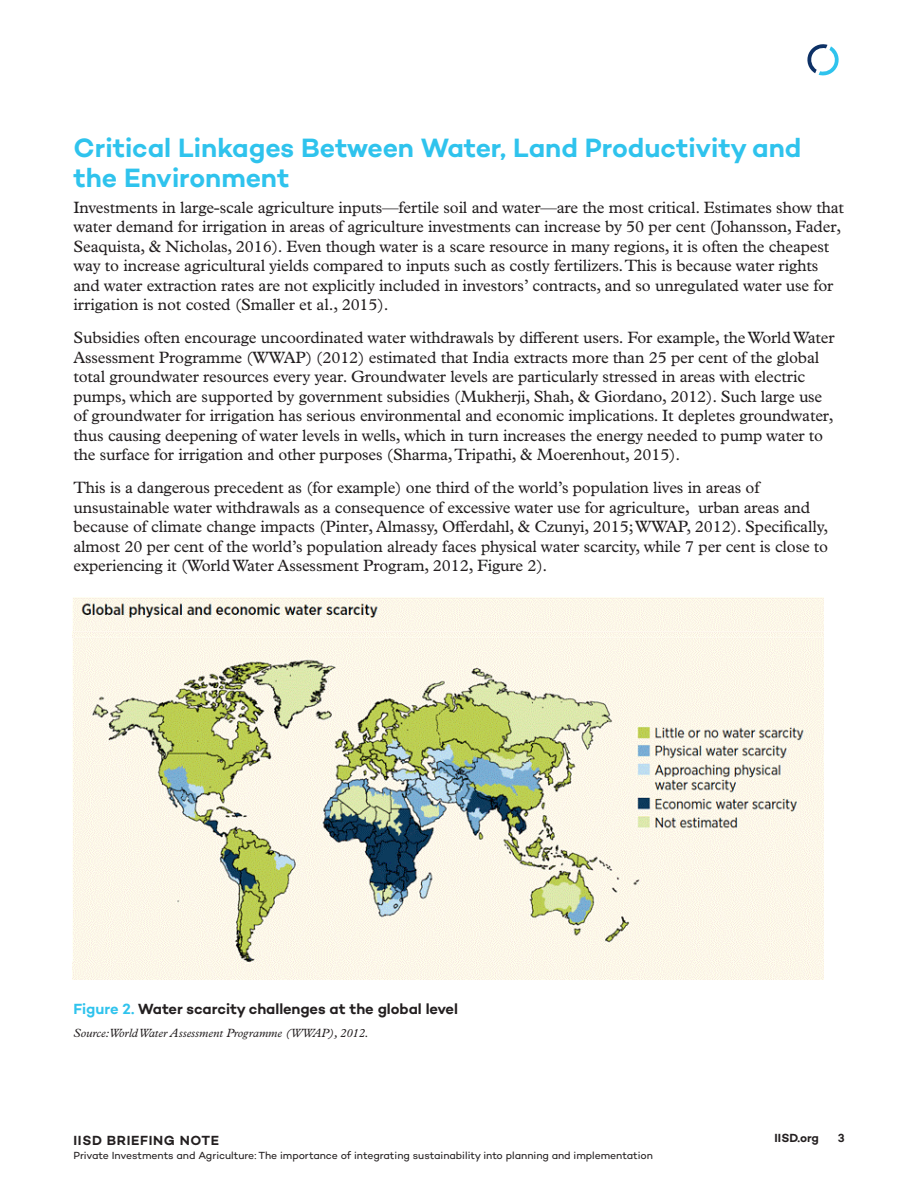
<style>
.page{position:relative;width:918px;height:1188px;background:#fff}
.page>*{position:absolute;margin:0;border:0;box-sizing:border-box;transform-origin:0 0}
.Headline_1{font:600 27px/30px "Campton";color:#2fc3ed}
.Body_copy{font:16.5px/19.5px "Plantin MT Pro";letter-spacing:-.01em;color:#231f20}
.Table_Figure_heading{font:600 15px "Campton";letter-spacing:-.005em;color:#231f20}
.t1{font:600 13.5px "Campton";letter-spacing:.05em;color:#231f20}
.Source{font:italic 12px "Plantin MT Pro";color:#231f20}
.t2{font:600 12px "Campton";letter-spacing:-.005em;color:#231f20}
.t3{font:10.5px "Campton";letter-spacing:-.005em;color:#231f20}
.s1{color:#2fc3ed}
</style>
<div class="page">
<svg style="left:807px;top:44px;width:32px;height:32px"></svg>
<img style="left:73px;top:597px;width:750px;height:383px">
<p class="Headline_1" style="left:74px;top:132px;width:729px">Critical Linkages Between Water, Land Productivity and the Environment</p>
<p class="Body_copy" style="left:74px;top:198px;width:772px">Investments in large-scale agriculture inputs—fertile soil and water—are the most critical. Estimates show that water demand for irrigation in areas of agriculture investments can increase by 50 per cent (Johansson, Fader, Seaquista, &amp; Nicholas, 2016). Even though water is a scare resource in many regions, it is often the cheapest way to increase agricultural yields compared to inputs such as costly fertilizers. This is because water rights and water extraction rates are not explicitly included in investors’ contracts, and so unregulated water use for irrigation is not costed (Smaller et al., 2015).</p>
<p class="Body_copy" style="left:74px;top:328px;width:763px">Subsidies often encourage uncoordinated water withdrawals by different users. For example, the World Water Assessment Programme (WWAP) (2012) estimated that India extracts more than 25 per cent of the global total groundwater resources every year. Groundwater levels are particularly stressed in areas with electric pumps, which are supported by government subsidies (Mukherji, Shah, &amp; Giordano, 2012). Such large use of groundwater for irrigation has serious environmental and economic implications. It depletes groundwater, thus causing deepening of water levels in wells, which in turn increases the energy needed to pump water to the surface for irrigation and other purposes (Sharma, Tripathi, &amp; Moerenhout, 2015).</p>
<p class="Body_copy" style="left:74px;top:478px;width:756px">This is a dangerous precedent as (for example) one third of the world’s population lives in areas of unsustainable water withdrawals as a consequence of excessive water use for agriculture, urban areas and because of climate change impacts (Pinter, Almassy, Offerdahl, &amp; Czunyi, 2015; WWAP, 2012). Specifically, almost 20 per cent of the world’s population already faces physical water scarcity, while 7 per cent is close to experiencing it (World Water Assessment Program, 2012, Figure 2).</p>
<p class="Table_Figure_heading" style="left:74px;top:999px;width:386px"><span class="s1">Figure 2.</span> Water scarcity challenges at the global level</p>
<p class="Source" style="left:74px;top:1026px;width:297px">Source: World Water Assessment Programme (WWAP), 2012.</p>
<p class="t1" style="left:74px;top:1132px;width:147px">IISD BRIEFING NOTE</p>
<p class="t3" style="left:74px;top:1149px;width:581px">Private Investments and Agriculture: The importance of integrating sustainability into planning and implementation</p>
<p class="t2" style="left:775px;top:1130px;width:46px">IISD.org</p>
<p class="t2" style="left:838px;top:1130px;width:8px">3</p>
</div>
